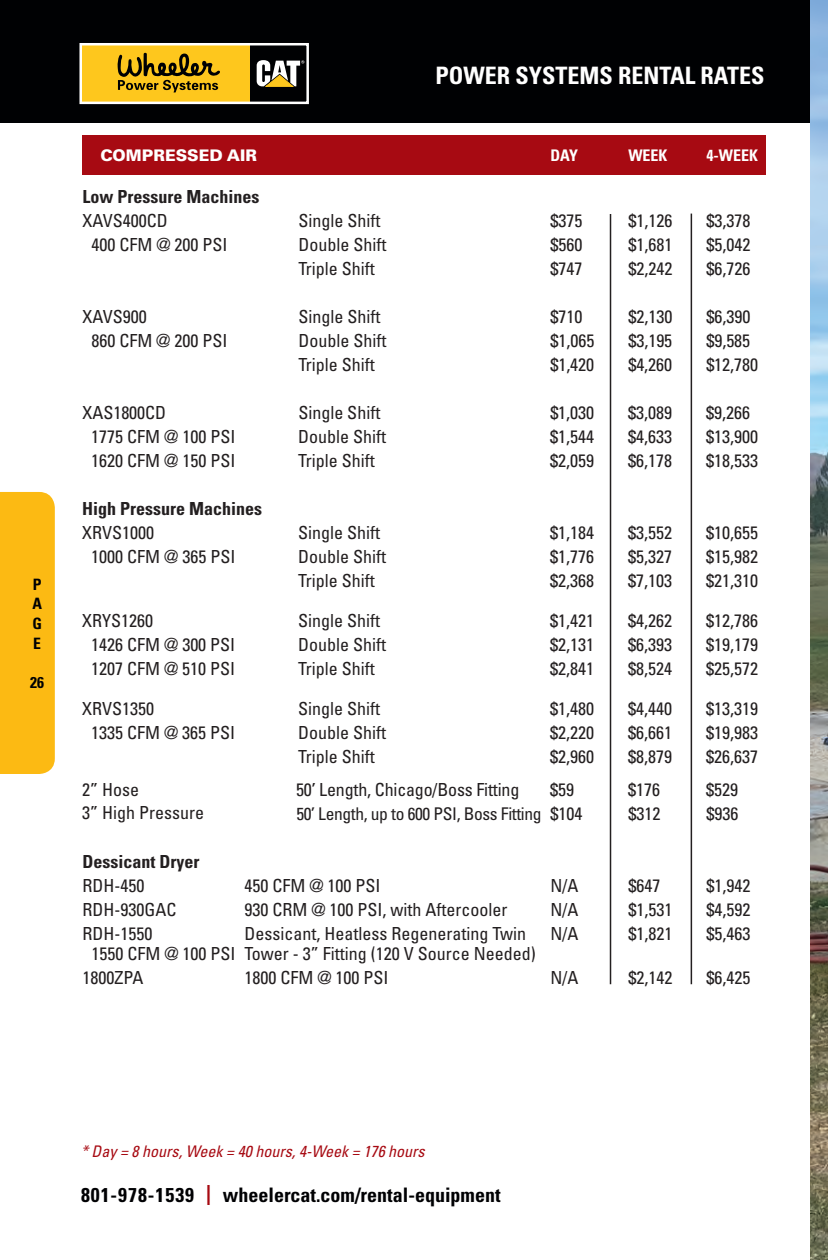
<style>
.page{position:relative;width:828px;height:1260px;background:#fff}
.page>*{position:absolute;margin:0;border:0;box-sizing:border-box;transform-origin:0 0}
.t1{font:700 condensed 24px "Univers LT Std";color:#fff}
.t2{font:700 condensed 20px "Univers LT Std";color:#000103}
.t3{font:condensed 18px/24px "Univers LT Std";color:#231f20}
.t4{font:700 condensed 18px "Univers LT Std";color:#231f20}
.t5{font:condensed 17.6px "Univers LT Std";letter-spacing:-.02em;color:#231f20}
.t6{font:italic condensed 16px "Univers LT Std";color:#a70a12}
.t7{font:900 16px "Univers LT Std";color:#fff}
.t8{font:700 condensed 16px "Univers LT Std";color:#fff}
.t9{font:700 condensed 15.6px/19.6px "Univers LT Std";color:#000103;text-align:justify}
.s1{font-size:18px}
.s2{color:#a70a12}
</style>
<div class="page">
<div style="left:0;top:0;width:810px;height:123px;background:#000103"></div>
<div style="left:0;top:492px;width:55px;height:282px;background:#fcba13"></div>
<div style="left:82px;top:135px;width:684px;height:39px;background:#a70a12"></div>
<hr style="left:610px;top:214px;width:1px;height:770px;background:#231f20">
<hr style="left:691px;top:214px;width:1px;height:770px;background:#231f20">
<svg style="left:79px;top:43px;width:230px;height:62px"></svg>
<img style="left:810px;top:0;width:18px;height:1260px">
<p class="t9" style="left:32px;top:574px;width:11px">P A G E</p>
<p class="t9" style="left:30px;top:672px;width:15px">26</p>
<h1 class="t1" style="left:435px;top:61px;width:331px">POWER SYSTEMS RENTAL RATES</h1>
<p class="t7" style="left:100px;top:145px;width:158px">COMPRESSED AIR</p>
<p class="t8" style="left:550px;top:145px;width:29px">DAY</p>
<p class="t8" style="left:628px;top:145px;width:41px">WEEK</p>
<p class="t8" style="left:706px;top:145px;width:53px">4-WEEK</p>
<p class="t4" style="left:82px;top:185px;width:178px">Low Pressure Machines</p>
<p class="t3" style="left:82px;top:208px;width:87px">XAVS400CD</p>
<p class="t3" style="left:298px;top:208px;width:84px">Single Shift</p>
<p class="t3" style="left:550px;top:208px;width:33px">$375</p>
<p class="t3" style="left:628px;top:208px;width:45px">$1,126</p>
<p class="t3" style="left:706px;top:208px;width:45px">$3,378</p>
<p class="t3" style="left:91px;top:232px;width:138px">400 CFM @ 200 PSI</p>
<p class="t3" style="left:298px;top:232px;width:90px">Double Shift</p>
<p class="t3" style="left:550px;top:232px;width:33px">$560</p>
<p class="t3" style="left:628px;top:232px;width:45px">$1,681</p>
<p class="t3" style="left:706px;top:232px;width:45px">$5,042</p>
<p class="t3" style="left:298px;top:256px;width:78px">Triple Shift</p>
<p class="t3" style="left:550px;top:256px;width:33px">$747</p>
<p class="t3" style="left:628px;top:256px;width:45px">$2,242</p>
<p class="t3" style="left:706px;top:256px;width:45px">$6,726</p>
<p class="t3" style="left:82px;top:304px;width:66px">XAVS900</p>
<p class="t3" style="left:298px;top:304px;width:84px">Single Shift</p>
<p class="t3" style="left:550px;top:304px;width:33px">$710</p>
<p class="t3" style="left:628px;top:304px;width:45px">$2,130</p>
<p class="t3" style="left:706px;top:304px;width:45px">$6,390</p>
<p class="t3" style="left:91px;top:328px;width:138px">860 CFM @ 200 PSI</p>
<p class="t3" style="left:298px;top:328px;width:90px">Double Shift</p>
<p class="t3" style="left:550px;top:328px;width:45px">$1,065</p>
<p class="t3" style="left:628px;top:328px;width:45px">$3,195</p>
<p class="t3" style="left:706px;top:328px;width:45px">$9,585</p>
<p class="t3" style="left:298px;top:352px;width:78px">Triple Shift</p>
<p class="t3" style="left:550px;top:352px;width:45px">$1,420</p>
<p class="t3" style="left:628px;top:352px;width:45px">$4,260</p>
<p class="t3" style="left:706px;top:352px;width:53px">$12,780</p>
<p class="t3" style="left:82px;top:400px;width:85px">XAS1800CD</p>
<p class="t3" style="left:298px;top:400px;width:84px">Single Shift</p>
<p class="t3" style="left:550px;top:400px;width:45px">$1,030</p>
<p class="t3" style="left:628px;top:400px;width:45px">$3,089</p>
<p class="t3" style="left:706px;top:400px;width:45px">$9,266</p>
<p class="t3" style="left:91px;top:424px;width:146px">1775 CFM @ 100 PSI</p>
<p class="t3" style="left:298px;top:424px;width:90px">Double Shift</p>
<p class="t3" style="left:550px;top:424px;width:45px">$1,544</p>
<p class="t3" style="left:628px;top:424px;width:45px">$4,633</p>
<p class="t3" style="left:706px;top:424px;width:53px">$13,900</p>
<p class="t3" style="left:91px;top:448px;width:146px">1620 CFM @ 150 PSI</p>
<p class="t3" style="left:298px;top:448px;width:78px">Triple Shift</p>
<p class="t3" style="left:550px;top:448px;width:45px">$2,059</p>
<p class="t3" style="left:628px;top:448px;width:45px">$6,178</p>
<p class="t3" style="left:706px;top:448px;width:53px">$18,533</p>
<p class="t4" style="left:82px;top:497px;width:181px">High Pressure Machines</p>
<p class="t3" style="left:82px;top:520px;width:73px">XRVS1000</p>
<p class="t3" style="left:298px;top:520px;width:84px">Single Shift</p>
<p class="t3" style="left:550px;top:520px;width:45px">$1,184</p>
<p class="t3" style="left:628px;top:520px;width:45px">$3,552</p>
<p class="t3" style="left:706px;top:520px;width:53px">$10,655</p>
<p class="t3" style="left:91px;top:544px;width:146px">1000 CFM @ 365 PSI</p>
<p class="t3" style="left:298px;top:544px;width:90px">Double Shift</p>
<p class="t3" style="left:550px;top:544px;width:45px">$1,776</p>
<p class="t3" style="left:628px;top:544px;width:45px">$5,327</p>
<p class="t3" style="left:706px;top:544px;width:53px">$15,982</p>
<p class="t3" style="left:298px;top:568px;width:78px">Triple Shift</p>
<p class="t3" style="left:550px;top:568px;width:45px">$2,368</p>
<p class="t3" style="left:628px;top:568px;width:45px">$7,103</p>
<p class="t3" style="left:706px;top:568px;width:53px">$21,310</p>
<p class="t3" style="left:82px;top:608px;width:72px">XRYS1260</p>
<p class="t3" style="left:298px;top:608px;width:84px">Single Shift</p>
<p class="t3" style="left:550px;top:608px;width:45px">$1,421</p>
<p class="t3" style="left:628px;top:608px;width:45px">$4,262</p>
<p class="t3" style="left:706px;top:608px;width:53px">$12,786</p>
<p class="t3" style="left:91px;top:632px;width:146px">1426 CFM @ 300 PSI</p>
<p class="t3" style="left:298px;top:632px;width:90px">Double Shift</p>
<p class="t3" style="left:550px;top:632px;width:45px">$2,131</p>
<p class="t3" style="left:628px;top:632px;width:45px">$6,393</p>
<p class="t3" style="left:706px;top:632px;width:53px">$19,179</p>
<p class="t3" style="left:91px;top:656px;width:146px">1207 CFM @ 510 PSI</p>
<p class="t3" style="left:298px;top:656px;width:78px">Triple Shift</p>
<p class="t3" style="left:550px;top:656px;width:45px">$2,841</p>
<p class="t3" style="left:628px;top:656px;width:45px">$8,524</p>
<p class="t3" style="left:706px;top:656px;width:53px">$25,572</p>
<p class="t3" style="left:82px;top:696px;width:73px">XRVS1350</p>
<p class="t3" style="left:298px;top:696px;width:84px">Single Shift</p>
<p class="t3" style="left:550px;top:696px;width:45px">$1,480</p>
<p class="t3" style="left:628px;top:696px;width:45px">$4,440</p>
<p class="t3" style="left:706px;top:696px;width:53px">$13,319</p>
<p class="t3" style="left:91px;top:720px;width:146px">1335 CFM @ 365 PSI</p>
<p class="t3" style="left:298px;top:720px;width:90px">Double Shift</p>
<p class="t3" style="left:550px;top:720px;width:45px">$2,220</p>
<p class="t3" style="left:628px;top:720px;width:45px">$6,661</p>
<p class="t3" style="left:706px;top:720px;width:53px">$19,983</p>
<p class="t3" style="left:298px;top:744px;width:78px">Triple Shift</p>
<p class="t3" style="left:550px;top:744px;width:45px">$2,960</p>
<p class="t3" style="left:628px;top:744px;width:45px">$8,879</p>
<p class="t3" style="left:706px;top:744px;width:53px">$26,637</p>
<p class="t3" style="left:82px;top:777px;width:58px">2” Hose</p>
<p class="t3" style="left:296px;top:777px;width:225px">50’ Length, Chicago/Boss Fitting</p>
<p class="t3" style="left:550px;top:777px;width:25px">$59</p>
<p class="t3" style="left:628px;top:777px;width:33px">$176</p>
<p class="t3" style="left:706px;top:777px;width:33px">$529</p>
<p class="t3" style="left:82px;top:801px;width:123px">3” High Pressure</p>
<p class="t5" style="left:296px;top:802px;width:288px">50’ Length, up to 600 PSI, Boss Fitting <span class="s1">$104</span></p>
<p class="t3" style="left:628px;top:801px;width:33px">$312</p>
<p class="t3" style="left:706px;top:801px;width:33px">$936</p>
<p class="t4" style="left:82px;top:850px;width:118px">Dessicant Dryer</p>
<p class="t3" style="left:82px;top:873px;width:63px">RDH-450</p>
<p class="t3" style="left:244px;top:873px;width:138px">450 CFM @ 100 PSI</p>
<p class="t3" style="left:550px;top:873px;width:30px">N/A</p>
<p class="t3" style="left:628px;top:873px;width:33px">$647</p>
<p class="t3" style="left:706px;top:873px;width:45px">$1,942</p>
<p class="t3" style="left:82px;top:897px;width:95px">RDH-930GAC</p>
<p class="t3" style="left:244px;top:897px;width:265px">930 CRM @ 100 PSI, with Aftercooler</p>
<p class="t3" style="left:550px;top:897px;width:30px">N/A</p>
<p class="t3" style="left:628px;top:897px;width:45px">$1,531</p>
<p class="t3" style="left:706px;top:897px;width:45px">$4,592</p>
<p class="t3" style="left:82px;top:921px;width:71px">RDH-1550</p>
<p class="t3" style="left:244px;top:921px;width:283px">Dessicant, Heatless Regenerating Twin</p>
<p class="t3" style="left:550px;top:921px;width:30px">N/A</p>
<p class="t3" style="left:628px;top:921px;width:45px">$1,821</p>
<p class="t3" style="left:706px;top:921px;width:45px">$5,463</p>
<p class="t3" style="left:82px;top:941px;width:455px;text-indent:9px">1550 CFM @ 100 PSI Tower - 3” Fitting (120 V Source Needed)<br>1800ZPA</p>
<p class="t3" style="left:244px;top:965px;width:146px">1800 CFM @ 100 PSI</p>
<p class="t3" style="left:550px;top:965px;width:30px">N/A</p>
<p class="t3" style="left:628px;top:965px;width:45px">$2,142</p>
<p class="t3" style="left:706px;top:965px;width:45px">$6,425</p>
<p class="t6" style="left:81px;top:1141px;width:349px">*Day= 8hours,Week= 40hours,4-Week= 176hours</p>
<p class="t2" style="left:81px;top:1182px;width:421px">801-978-1539 <span class="s2">|</span> wheelercat.com/rental-equipment</p>
</div>
